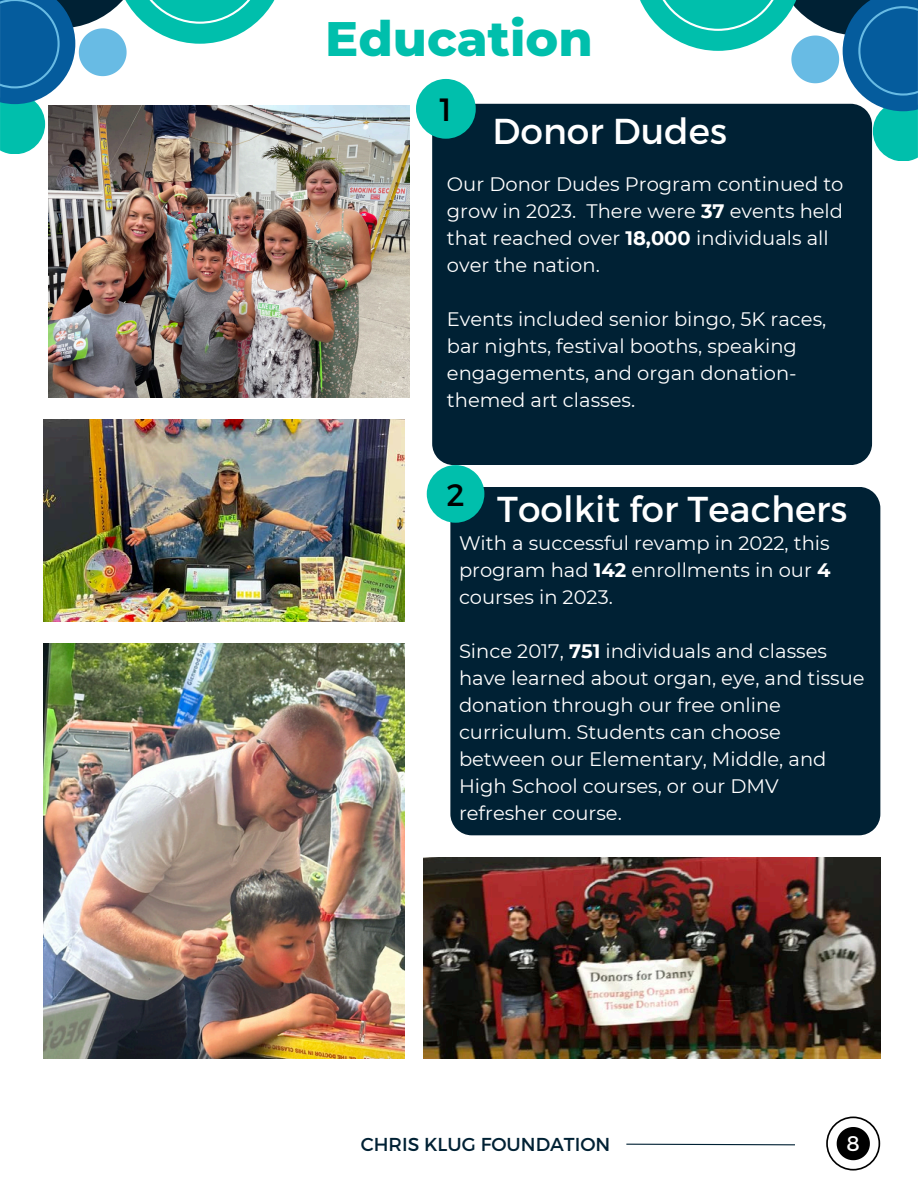
<style>
.page{position:relative;width:918px;height:1188px;background:#fff}
.page>*{position:absolute;margin:0;border:0;box-sizing:border-box;transform-origin:0 0}
.t1{font:800 49.35px "Montserrat";color:#00bfac}
.t2{font:36px "Montserrat";color:#fff}
.t3{font:32.25px "Montserrat";color:#000}
.t4{font:31.05px "Montserrat";color:#000}
.t5{font:21.15px "Montserrat";color:#fff}
.t6{font:19.5px/27px "Montserrat";color:#fff}
.t7{font:18.75px "Montserrat";color:#002134}
.s1{font-weight:700}
</style>
<div class="page">
<img style="left:44px;top:644px;width:361px;height:415px">
<div style="left:432px;top:104px;width:440px;height:361px;background:#002134"></div>
<div style="left:450px;top:487px;width:430px;height:348px;background:#002134"></div>
<svg style="left:416px;top:79px;width:60px;height:60px;background:#28beb1"></svg>
<svg style="left:427px;top:465px;width:57px;height:57px;background:#27c1b3"></svg>
<svg style="left:633px;top:0;width:285px;height:161px"></svg>
<svg style="left:0;top:0;width:275px;height:154px"></svg>
<img style="left:424px;top:857px;width:457px;height:202px">
<svg style="left:826px;top:1117px;width:54px;height:54px"></svg>
<svg style="left:626px;top:1143px;width:169px;height:3px"></svg>
<img style="left:44px;top:419px;width:361px;height:203px">
<img style="left:49px;top:105px;width:361px;height:293px">
<p class="t1" style="left:325px;top:8px;width:269px">Education</p>
<p class="t3" style="left:440px;top:88px;width:14px">1</p>
<h2 class="t2" style="left:493px;top:107px;width:236px">Donor Dudes</h2>
<p class="t6" style="left:447px;top:171px;width:398px">Our Donor Dudes Program continued to grow in 2023. There were <span class="s1">37</span> events held that reached over <span class="s1">18,000</span> individuals all over the nation.</p>
<h1 class="t6" style="left:447px;top:306px;width:381px">Events included senior bingo, 5K races, bar nights, festival booths, speaking engagements, and organ donation&shy;themed art classes.</h1>
<p class="t4" style="left:446px;top:474px;width:20px">2</p>
<p class="t2" style="left:497px;top:486px;width:352px">Toolkit for Teachers</p>
<p class="t6" style="left:459px;top:529px;width:373px;text-align:justify">With a successful revamp in 2022, this program had <span class="s1">142</span> enrollments in our <span class="s1">4 </span>courses in 2023.</p>
<p class="t6" style="left:459px;top:637px;width:407px">Since 2017, <span class="s1">751</span> individuals and classes have learned about organ, eye, and tissue donation through our free online curriculum. Students can choose between our Elementary, Middle, and High School courses, or our DMV refresher course.</p>
<h2 class="t7" style="left:361px;top:1132px;width:251px">CHRIS KLUG FOUNDATION</h2>
<p class="t5" style="left:847px;top:1130px;width:15px">8</p>
</div>
